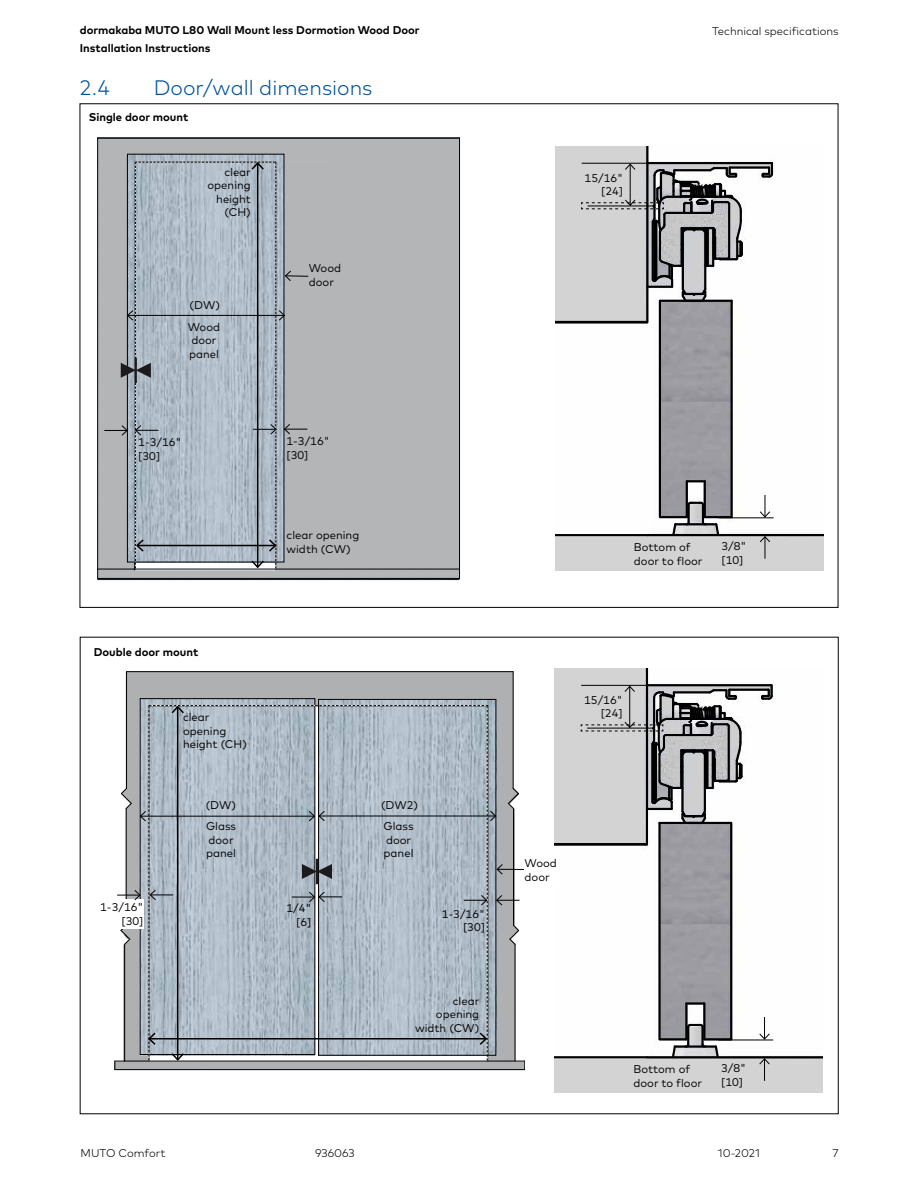
<style>
.page{position:relative;width:918px;height:1188px;background:#fff}
.page>*{position:absolute;margin:0;border:0;box-sizing:border-box;transform-origin:0 0}
.t1{font:300 21px "Mark Pro";color:#00529c}
.t2{font:11.25px/13.5px "Mark Pro";color:#000}
.t3{font:700 11.25px/18px "Mark Pro";color:#000}
.t4{font:300 11.25px "Mark Pro";color:#000}
</style>
<div class="page">
<div style="left:98px;top:137px;width:362px;height:444px;background:#b3b5b6"></div>
<svg style="left:459px;top:139px;width:1px;height:23px"></svg>
<hr style="left:98px;top:138px;width:362px;height:1px;background:#000">
<hr style="left:98px;top:578px;width:362px;height:1px;background:#000">
<hr style="left:98px;top:569px;width:362px;height:1px;background:#000">
<hr style="left:459px;top:162px;width:1px;height:407px;background:#000">
<svg style="left:98px;top:138px;width:211px;height:440px;background:#a9b2ba"></svg>
<img style="left:555px;top:147px;width:268px;height:424px">
<hr style="left:659px;top:301px;width:2px;height:216px;background:#000">
<hr style="left:731px;top:301px;width:2px;height:216px;background:#000">
<hr style="left:646px;top:147px;width:2px;height:175px;background:#000">
<hr style="left:705px;top:516px;width:27px;height:2px;background:#000">
<svg style="left:687px;top:480px;width:18px;height:2px"></svg>
<hr style="left:686px;top:481px;width:2px;height:36px;background:#000">
<hr style="left:660px;top:516px;width:27px;height:2px;background:#000">
<hr style="left:704px;top:481px;width:2px;height:36px;background:#000">
<svg style="left:671px;top:501px;width:50px;height:37px"></svg>
<hr style="left:647px;top:534px;width:176px;height:2px;background:#000">
<hr style="left:555px;top:534px;width:92px;height:2px;background:#000">
<svg style="left:761px;top:163px;width:13px;height:16px"></svg>
<hr style="left:730px;top:167px;width:39px;height:2px;background:#000">
<hr style="left:647px;top:162px;width:125px;height:2px;background:#000">
<hr style="left:555px;top:321px;width:92px;height:3px;background:#000">
<hr style="left:719px;top:517px;width:55px;height:1px;background:#000">
<svg style="left:759px;top:536px;width:12px;height:23px"></svg>
<svg style="left:581px;top:152px;width:164px;height:152px"></svg>
<svg style="left:759px;top:495px;width:12px;height:23px"></svg>
<hr style="left:582px;top:163px;width:67px;height:1px;background:#000">
<img style="left:555px;top:669px;width:268px;height:424px">
<hr style="left:658px;top:823px;width:3px;height:216px;background:#000">
<hr style="left:730px;top:823px;width:2px;height:216px;background:#000">
<hr style="left:646px;top:669px;width:2px;height:175px;background:#000">
<hr style="left:704px;top:1038px;width:27px;height:2px;background:#000">
<hr style="left:686px;top:1002px;width:18px;height:3px;background:#000">
<hr style="left:685px;top:1003px;width:2px;height:36px;background:#000">
<hr style="left:660px;top:1038px;width:26px;height:2px;background:#000">
<hr style="left:703px;top:1003px;width:2px;height:36px;background:#000">
<svg style="left:671px;top:1023px;width:49px;height:37px;background:#98989b"></svg>
<hr style="left:647px;top:1056px;width:176px;height:2px;background:#000">
<hr style="left:555px;top:1056px;width:92px;height:2px;background:#000">
<svg style="left:760px;top:685px;width:14px;height:16px"></svg>
<hr style="left:729px;top:689px;width:39px;height:2px;background:#000">
<hr style="left:647px;top:684px;width:125px;height:2px;background:#000">
<hr style="left:555px;top:843px;width:92px;height:3px;background:#000">
<hr style="left:718px;top:1040px;width:55px;height:1px;background:#000">
<svg style="left:759px;top:1058px;width:11px;height:23px"></svg>
<svg style="left:580px;top:674px;width:164px;height:152px"></svg>
<svg style="left:759px;top:1017px;width:11px;height:23px"></svg>
<hr style="left:581px;top:685px;width:67px;height:1px;background:#000">
<img style="left:115px;top:671px;width:410px;height:400px">
<hr style="left:126px;top:672px;width:1px;height:116px;background:#000">
<hr style="left:127px;top:671px;width:386px;height:1px;background:#000">
<hr style="left:513px;top:672px;width:1px;height:116px;background:#000">
<div style="left:525px;top:853px;width:35px;height:34px;background:#fff"></div>
<svg style="left:115px;top:705px;width:410px;height:365px;background:#acb6c0"></svg>
<p class="t3" style="left:80px;top:20px;width:341px">dormakaba MUTO L80 Wall Mount less Dormotion Wood Door<br>Installation Instructions</p>
<h1 class="t1" style="left:79px;top:71px;width:32px">2.4</h1>
<h1 class="t1" style="left:154px;top:71px;width:220px">Door/wall dimensions</h1>
<p class="t3" style="left:89px;top:107px;width:101px">Single door mount</p>
<p class="t2" style="left:208px;top:164px;width:45px;text-align:right">clear opening height (CH)</p>
<p class="t2" style="left:190px;top:298px;width:32px">(DW)</p>
<p class="t2" style="left:188px;top:319px;width:34px">Wood door panel</p>
<p class="t2" style="left:309px;top:261px;width:34px">Wood door</p>
<p class="t2" style="left:138px;top:435px;width:45px">1-3/16" [30]</p>
<p class="t2" style="left:287px;top:434px;width:45px">1-3/16" [30]</p>
<p class="t3" style="left:94px;top:642px;width:106px">Double door mount</p>
<p class="t2" style="left:183px;top:709px;width:65px">clear opening height (CH)</p>
<p class="t2" style="left:206px;top:797px;width:32px">(DW)</p>
<p class="t2" style="left:206px;top:819px;width:32px">Glass door panel</p>
<p class="t2" style="left:287px;top:528px;width:74px">clear opening width (CW)</p>
<p class="t2" style="left:381px;top:797px;width:39px">(DW2)</p>
<p class="t2" style="left:384px;top:819px;width:32px">Glass door panel</p>
<p class="t2" style="left:100px;top:900px;width:45px;text-align:right">1-3/16" [30]</p>
<p class="t2" style="left:442px;top:906px;width:45px;text-align:right">1-3/16" [30]</p>
<p class="t2" style="left:286px;top:900px;width:26px;text-align:right">1/4" [6]</p>
<p class="t2" style="left:415px;top:993px;width:66px;text-align:right">clear opening width (CW)</p>
<p class="t2" style="left:585px;top:170px;width:40px;text-align:right">15/16" [24]</p>
<p class="t4" style="left:712px;top:22px;width:128px">Technical specifications</p>
<p class="t2" style="left:634px;top:539px;width:70px">Bottom of door to floor</p>
<p class="t2" style="left:722px;top:539px;width:26px">3/8" [10]</p>
<p class="t2" style="left:584px;top:692px;width:40px;text-align:right">15/16" [24]</p>
<p class="t2" style="left:525px;top:856px;width:34px">Wood door</p>
<p class="t2" style="left:634px;top:1062px;width:70px">Bottom of door to floor</p>
<p class="t2" style="left:721px;top:1061px;width:26px">3/8" [10]</p>
<p class="t4" style="left:81px;top:1144px;width:87px">MUTO Comfort</p>
<p class="t4" style="left:315px;top:1144px;width:41px">936063</p>
<p class="t4" style="left:718px;top:1144px;width:43px">10-2021</p>
<p class="t4" style="left:833px;top:1145px;width:8px">7</p>
</div>
